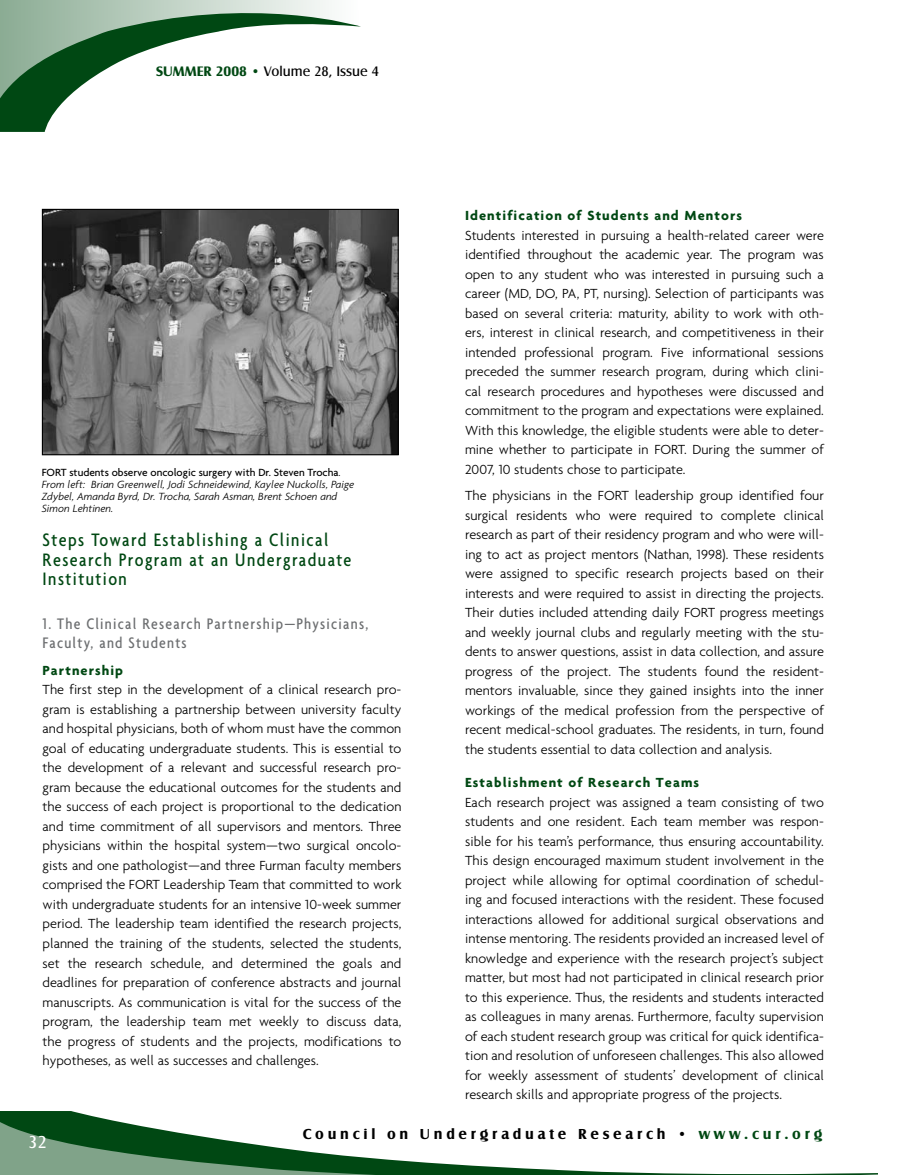
<style>
.page{position:relative;width:905px;height:1175px;background:#fff}
.page>*{position:absolute;margin:0;border:0;box-sizing:border-box;transform-origin:0 0}
.t1{font:500 condensed 19.5px/19.5px "Agenda";letter-spacing:.075em;color:#004813}
.t2{font:18px "Castle EF";color:#fff}
.t3{font:500 condensed 16.5px/19.5px "Agenda";letter-spacing:.075em;color:#6d6f71}
.t4{font:700 15px "Castle EF";letter-spacing:.25em;color:#000}
.t5{font:300 14.25px/19.5px "Agenda";color:#000;text-align:justify}
.t6{font:700 14.25px "Agenda";letter-spacing:.075em;color:#004813}
.t7{font:14.25px "Castle EF";color:#000}
.t8{font:italic 300 11.25px/12px "Agenda";color:#000}
.s1{font-weight:700;color:#004813}
.s2{font-weight:500;font-style:normal}
.s3{font-style:normal}
.s4{color:#004813}
</style>
<div class="page">
<svg style="left:0;top:0;width:361px;height:132px"></svg>
<svg style="left:0;top:1111px;width:878px;height:63px"></svg>
<img style="left:44px;top:211px;width:353px;height:242px">
<div style="left:42px;top:209px;width:357px;height:246px;border:1px solid #000"></div>
<p class="t7" style="left:156px;top:64px;width:224px"><span class="s1">Summer 2008 •</span> Volume 28, Issue 4</p>
<p class="t8" style="left:42px;top:466px;width:314px"><span class="s2">FORT students observe oncologic surgery with Dr. Steven Trocha</span><span class="s3">.<br></span>From left: Brian Greenwell, Jodi Schneidewind, Kaylee Nuckolls, Paige Zdybel, Amanda Byrd, Dr. Trocha, Sarah Asman, Brent Schoen and Simon Lehtinen.</p>
<h1 class="t1" style="left:43px;top:529px;width:310px">Steps Toward Establishing a Clinical<br>Research Program at an Undergraduate<br>Institution</h1>
<p class="t3" style="left:43px;top:613px;width:327px">1. The Clinical Research Partnership—Physicians,<br>Faculty, and Students</p>
<p class="t6" style="left:43px;top:661px;width:82px">Partnership</p>
<p class="t5" style="left:43px;top:680px;width:360px">The first step in the development of a clinical research pro&shy;gram is establishing a partnership between university faculty and hospital physicians, both of whom must have the common goal of educating undergraduate students. This is essential to the development of a relevant and successful research pro&shy;gram because the educational outcomes for the students and the success of each project is proportional to the dedication and time commitment of all supervisors and mentors. Three physicians within the hospital system—two surgical oncolo&shy;gists and one pathologist—and three Furman faculty members comprised the FORT Leadership Team that committed to work with undergraduate students for an intensive 10-week summer period. The leadership team identified the research projects, planned the training of the students, selected the students, set the research schedule, and determined the goals and deadlines for preparation of conference abstracts and journal manuscripts. As communication is vital for the success of the program, the leadership team met weekly to discuss data, the progress of students and the projects, modifications to hypotheses, as well as successes and challenges.</p>
<p class="t6" style="left:465px;top:207px;width:278px">Identification of Students and Mentors</p>
<p class="t5" style="left:465px;top:225px;width:360px">Students interested in pursuing a health-related career were identified throughout the academic year. The program was open to any student who was interested in pursuing such a career (MD, DO, PA, PT, nursing). Selection of participants was based on several criteria: maturity, ability to work with oth&shy;ers, interest in clinical research, and competitiveness in their intended professional program. Five informational sessions preceded the summer research program, during which clini&shy;cal research procedures and hypotheses were discussed and commitment to the program and expectations were explained.<br>With this knowledge, the eligible students were able to deter&shy;mine whether to participate in FORT. During the summer of 2007, 10 students chose to participate.</p>
<p class="t5" style="left:465px;top:485px;width:360px">The physicians in the FORT leadership group identified four surgical residents who were required to complete clinical research as part of their residency program and who were will&shy;ing to act as project mentors (Nathan, 1998). These residents were assigned to specific research projects based on their interests and were required to assist in directing the projects.<br>Their duties included attending daily FORT progress meetings and weekly journal clubs and regularly meeting with the stu&shy;dents to answer questions, assist in data collection, and assure progress of the project. The students found the resident&shy;mentors invaluable, since they gained insights into the inner workings of the medical profession from the perspective of recent medical-school graduates. The residents, in turn, found the students essential to data collection and analysis.</p>
<p class="t6" style="left:465px;top:774px;width:235px">Establishment of Research Teams</p>
<p class="t5" style="left:465px;top:792px;width:360px">Each research project was assigned a team consisting of two students and one resident. Each team member was respon&shy;sible for his team’s performance, thus ensuring accountability.<br>This design encouraged maximum student involvement in the project while allowing for optimal coordination of schedul&shy;ing and focused interactions with the resident. These focused interactions allowed for additional surgical observations and intense mentoring. The residents provided an increased level of knowledge and experience with the research project’s subject matter, but most had not participated in clinical research prior to this experience. Thus, the residents and students interacted as colleagues in many arenas. Furthermore, faculty supervision of each student research group was critical for quick identifica&shy;tion and resolution of unforeseen challenges. This also allowed for weekly assessment of students’ development of clinical research skills and appropriate progress of the projects.</p>
<p class="t2" style="left:29px;top:1132px;width:20px">32</p>
<p class="t4" style="left:303px;top:1125px;width:521px">Council on Undergraduate Research • <span class="s4">www.cur.org</span></p>
</div>
